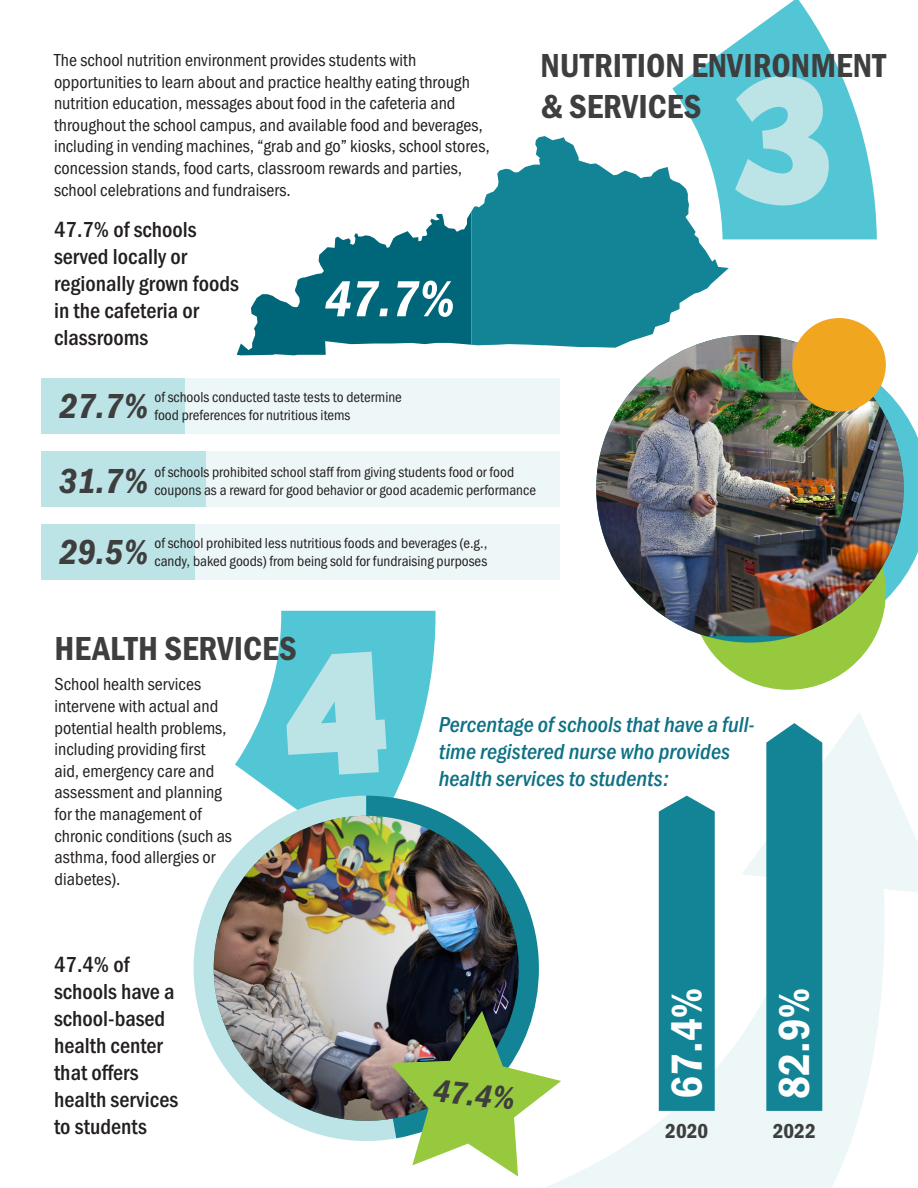
<style>
.page{position:relative;width:918px;height:1188px;background:#fff}
.page>*{position:absolute;margin:0;border:0;box-sizing:border-box;transform-origin:0 0}
.t1{font:52.5px "Franklin Gothic URW Con Dem Ita";color:#fff}
.t2{font:45px "Franklin Gothic URW Con Dem";color:#fff}
.t3{font:36px "Franklin Gothic URW Con Dem Ita";color:#3e3e3f}
.t4{font:34.5px/41.4px "Franklin Gothic URW Con Dem";color:#3e3e3f}
.t5{font:33px "Franklin Gothic URW Con Dem Ita";color:#3e3e3f}
.t6{font:500 22.5px/27px "Franklin Gothic URW Cond";color:#231f20}
.t7{font:22.5px/27px "Franklin Gothic URW Con Med Ita";color:#0e7185}
.t8{font:21px "Franklin Gothic URW Con Dem";color:#3e3e3f}
.t9{font:18px/21.6px "Franklin Gothic URW Cond";color:#231f20}
.t10{font:15px/18px "Franklin Gothic URW Cond";color:#231f20}
</style>
<div class="page">
<svg style="left:545px;top:857px;width:315px;height:331px"></svg>
<div style="left:185px;top:378px;width:375px;height:56px;background:#edf7f8"></div>
<div style="left:41px;top:378px;width:144px;height:56px;background:#bce3e5"></div>
<div style="left:206px;top:451px;width:354px;height:56px;background:#edf7f8"></div>
<div style="left:41px;top:451px;width:165px;height:56px;background:#bce3e5"></div>
<div style="left:194px;top:524px;width:366px;height:56px;background:#edf7f8"></div>
<div style="left:41px;top:524px;width:153px;height:56px;background:#bce3e5"></div>
<svg style="left:237px;top:212px;width:234px;height:143px"></svg>
<svg style="left:471px;top:136px;width:258px;height:212px;fill:#128496"></svg>
<svg style="left:702px;top:412px;width:216px;height:231px;fill:#53c6d6"></svg>
<div style="left:691px;top:495px;width:195px;height:195px;background:#96c93e;border-radius:50%"></div>
<svg style="left:235px;top:611px;width:201px;height:185px;fill:#53c6d6"></svg>
<svg style="left:672px;top:0;width:205px;height:239px;fill:#53c6d6"></svg>
<svg style="left:193px;top:796px;width:197px;height:345px"></svg>
<svg style="left:366px;top:796px;width:173px;height:342px"></svg>
<div style="left:659px;top:796px;width:56px;height:315px;background:#128496"></div>
<svg style="left:742px;top:712px;width:176px;height:399px"></svg>
<img style="left:596px;top:335px;width:308px;height:301px">
<img style="left:214px;top:816px;width:305px;height:305px;border-radius:153px">
<svg style="left:390px;top:1011px;width:171px;height:165px"></svg>
<div style="left:792px;top:318px;width:94px;height:94px;background:#f0a61f;border-radius:50%"></div>
<div style="left:728px;top:74px;width:103px;height:134px;background:#53c6d6"></div>
<div style="left:282px;top:651px;width:106px;height:127px;background:#53c6d6"></div>
<p class="t9" style="left:54px;top:48px;width:437px">The school nutrition environment provides students with opportunities to learn about and practice healthy eating through nutrition education, messages about food in the cafeteria and throughout the school campus, and available food and beverages, including in vending machines, “grab and go” kiosks, school stores, concession stands, food carts, classroom rewards and parties, school celebrations and fundraisers.</p>
<p class="t6" style="left:54px;top:214px;width:186px">47.7% of schools served locally or regionally grown foods in the cafeteria or classrooms</p>
<p class="t1" style="left:325px;top:269px;width:132px">47.7%</p>
<p class="t10" style="left:154px;top:387px;width:249px">of schools conducted taste tests to determine food preferences for nutritious items</p>
<p class="t3" style="left:59px;top:385px;width:91px">27.7%</p>
<h3 class="t4" style="left:540px;top:43px;width:347px">NUTRITION ENVIRONMENT &amp; SERVICES</h3>
<p class="t3" style="left:59px;top:461px;width:91px">31.7%</p>
<p class="t10" style="left:154px;top:462px;width:383px">of schools prohibited school staff from giving students food or food coupons as a reward for good behavior or good academic performance</p>
<p class="t3" style="left:59px;top:532px;width:91px">29.5%</p>
<p class="t10" style="left:154px;top:533px;width:334px">of school prohibited less nutritious foods and beverages (e.g., candy, baked goods) from being sold for fundraising purposes</p>
<h3 class="t4" style="left:55px;top:626px;width:244px">HEALTH SERVICES</h3>
<p class="t9" style="left:55px;top:672px;width:179px">School health services intervene with actual and potential health problems, including providing first aid, emergency care and assessment and planning for the management of chronic conditions (such as asthma, food allergies or diabetes).</p>
<p class="t6" style="left:54px;top:949px;width:126px">47.4% of schools have a school-based health center that offers health services to students</p>
<p class="t7" style="left:439px;top:710px;width:317px">Percentage of schools that have a full&shy;time registered nurse who provides health services to students:</p>
<p class="t5" style="left:435px;top:1072px;width:84px;rotate:6deg">47.4%</p>
<p class="t2" style="left:657px;top:1099px;width:112px;rotate:-90deg">67.4%</p>
<p class="t2" style="left:764px;top:1099px;width:112px;rotate:-90deg">82.9%</p>
<p class="t8" style="left:665px;top:1117px;width:44px">2020</p>
<p class="t8" style="left:773px;top:1117px;width:44px">2022</p>
</div>
